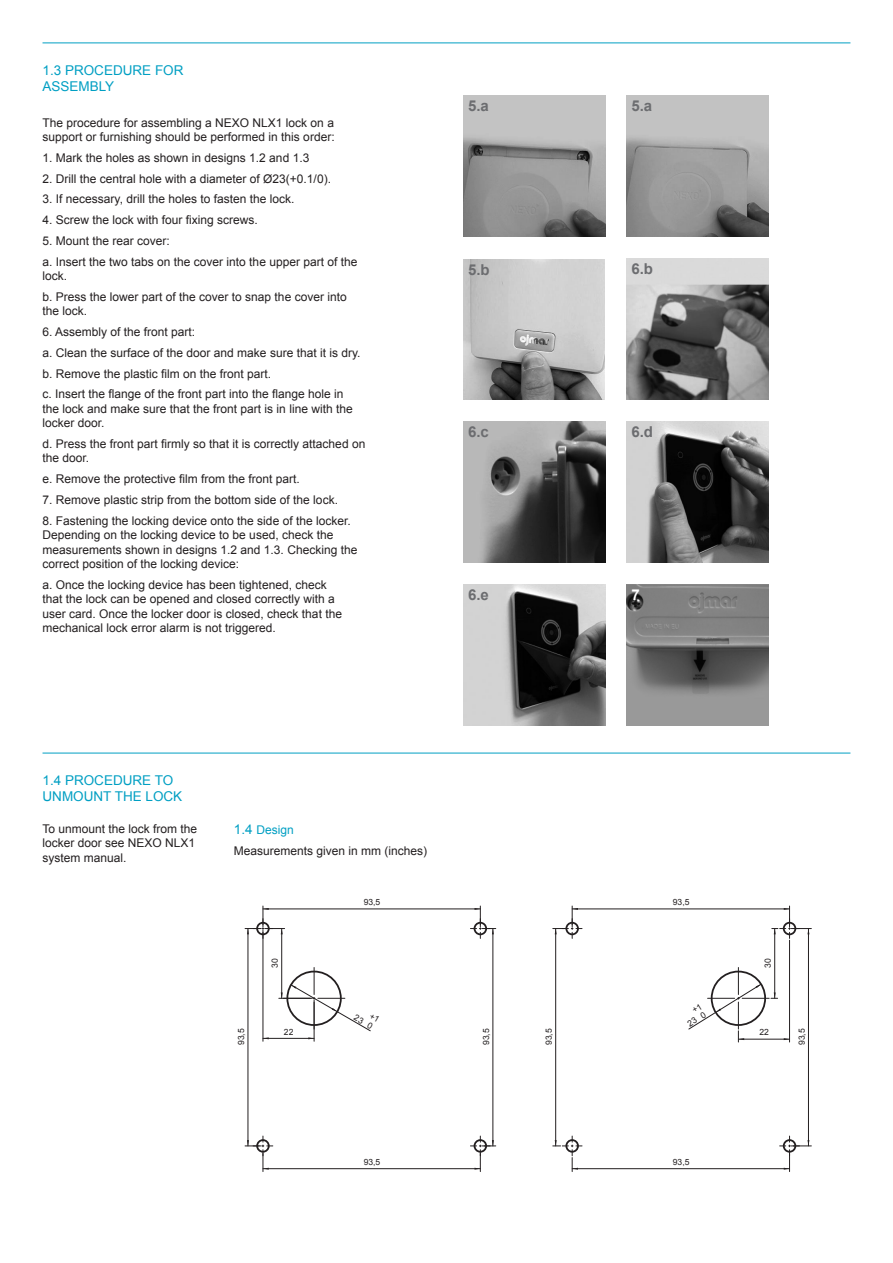
<style>
.page{position:relative;width:893px;height:1263px;background:#fff}
.page>*{position:absolute;margin:0;border:0;box-sizing:border-box;transform-origin:0 0}
.TEXTO_CORRIDO_DEFINI{font:700 15px "Arial";color:#6c6d70}
.TEXTO_CORRIDO_DEFINI-2{font:700 15px "Arial";color:#fff}
.TEXTO_CORRIDO_DEFINI-3{font:13.5px/16.2px "Arial";color:#009fc3}
.TEXTO_CORRIDO_DEFINI-4{font:12px/14.4px "Arial";color:#231f20}
.TEXTO_CORRIDO_DEFINI-5{font:12px "Arial";color:#009fc3}
.t1{font:8.55px "Arial";color:#231f20}
.s1{font-size:13.5px}
</style>
<div class="page">
<img style="left:463px;top:421px;width:142px;height:142px">
<img style="left:627px;top:258px;width:141px;height:142px">
<img style="left:627px;top:421px;width:141px;height:142px">
<img style="left:463px;top:584px;width:142px;height:142px">
<img style="left:627px;top:584px;width:141px;height:142px">
<img style="left:463px;top:259px;width:141px;height:141px">
<img style="left:463px;top:95px;width:142px;height:142px">
<img style="left:627px;top:95px;width:141px;height:142px">
<hr style="left:279px;top:998px;width:33px;height:1px;background:#231f20">
<hr style="left:281px;top:928px;width:1px;height:70px;background:#231f20">
<hr style="left:263px;top:908px;width:217px;height:1px;background:#231f20">
<hr style="left:493px;top:928px;width:1px;height:218px;background:#231f20">
<hr style="left:314px;top:1000px;width:1px;height:41px;background:#231f20">
<hr style="left:263px;top:930px;width:1px;height:111px;background:#231f20">
<hr style="left:263px;top:1038px;width:51px;height:1px;background:#231f20">
<svg style="left:470px;top:906px;width:26px;height:32px"></svg>
<hr style="left:572px;top:908px;width:217px;height:1px;background:#231f20">
<hr style="left:808px;top:928px;width:1px;height:218px;background:#231f20">
<hr style="left:789px;top:940px;width:1px;height:102px;background:#231f20">
<hr style="left:738px;top:1039px;width:51px;height:1px;background:#231f20">
<svg style="left:772px;top:906px;width:39px;height:32px"></svg>
<hr style="left:774px;top:928px;width:1px;height:70px;background:#231f20">
<svg style="left:245px;top:906px;width:40px;height:32px"></svg>
<hr style="left:248px;top:928px;width:1px;height:218px;background:#231f20">
<svg style="left:245px;top:1136px;width:28px;height:35px"></svg>
<svg style="left:470px;top:1136px;width:26px;height:35px"></svg>
<hr style="left:263px;top:1168px;width:217px;height:1px;background:#231f20">
<svg style="left:553px;top:906px;width:29px;height:32px"></svg>
<hr style="left:555px;top:928px;width:1px;height:218px;background:#231f20">
<svg style="left:553px;top:1136px;width:29px;height:35px"></svg>
<svg style="left:780px;top:1136px;width:31px;height:35px"></svg>
<hr style="left:572px;top:1168px;width:217px;height:1px;background:#231f20">
<hr style="left:43px;top:43px;width:807px;height:1px;background:#009fc3">
<hr style="left:43px;top:753px;width:807px;height:1px;background:#009fc3">
<svg style="left:281px;top:967px;width:90px;height:72px"></svg>
<svg style="left:688px;top:967px;width:90px;height:75px"></svg>
<p class="TEXTO_CORRIDO_DEFINI-3" style="left:43px;top:62px;width:143px">1.3 PROCEDURE FOR<br>ASSEMBLY</p>
<p class="TEXTO_CORRIDO_DEFINI-4" style="left:43px;top:115px;width:294px">The procedure for assembling a NEXO NLX1 lock on a support or furnishing should be performed in this order:</p>
<p class="TEXTO_CORRIDO_DEFINI-4" style="left:43px;top:150px;width:268px">1. Mark the holes as shown in designs 1.2 and 1.3</p>
<p class="TEXTO_CORRIDO_DEFINI-4" style="left:43px;top:171px;width:290px">2. Drill the central hole with a diameter of Ø23(+0.1/0).</p>
<p class="TEXTO_CORRIDO_DEFINI-4" style="left:43px;top:192px;width:253px">3. If necessary, drill the holes to fasten the lock.</p>
<p class="TEXTO_CORRIDO_DEFINI-4" style="left:43px;top:213px;width:217px">4. Screw the lock with four fixing screws.</p>
<p class="TEXTO_CORRIDO_DEFINI-4" style="left:43px;top:234px;width:129px">5. Mount the rear cover:</p>
<p class="TEXTO_CORRIDO_DEFINI-4" style="left:43px;top:254px;width:316px">a. Insert the two tabs on the cover into the upper part of the lock.</p>
<p class="TEXTO_CORRIDO_DEFINI-4" style="left:43px;top:290px;width:306px">b. Press the lower part of the cover to snap the cover into the lock.</p>
<p class="TEXTO_CORRIDO_DEFINI-4" style="left:43px;top:325px;width:154px">6. Assembly of the front part:</p>
<p class="TEXTO_CORRIDO_DEFINI-4" style="left:43px;top:345px;width:319px">a. Clean the surface of the door and make sure that it is dry.</p>
<p class="TEXTO_CORRIDO_DEFINI-4" style="left:43px;top:366px;width:230px">b. Remove the plastic film on the front part.</p>
<p class="TEXTO_CORRIDO_DEFINI-4" style="left:43px;top:387px;width:312px">c. Insert the flange of the front part into the flange hole in the lock and make sure that the front part is in line with the locker door.</p>
<p class="TEXTO_CORRIDO_DEFINI-4" style="left:43px;top:437px;width:324px">d. Press the front part firmly so that it is correctly attached on the door.</p>
<p class="TEXTO_CORRIDO_DEFINI-4" style="left:43px;top:472px;width:259px">e. Remove the protective film from the front part.</p>
<p class="TEXTO_CORRIDO_DEFINI-4" style="left:43px;top:493px;width:297px">7. Remove plastic strip from the bottom side of the lock.</p>
<p class="TEXTO_CORRIDO_DEFINI-4" style="left:43px;top:513px;width:316px">8. Fastening the locking device onto the side of the locker.<br>Depending on the locking device to be used, check the measurements shown in designs 1.2 and 1.3. Checking the correct position of the locking device:</p>
<p class="TEXTO_CORRIDO_DEFINI-4" style="left:43px;top:577px;width:301px">a. Once the locking device has been tightened, check that the lock can be opened and closed correctly with a user card. Once the locker door is closed, check that the mechanical lock error alarm is not triggered.</p>
<p class="TEXTO_CORRIDO_DEFINI" style="left:468px;top:96px;width:22px">5.a</p>
<p class="TEXTO_CORRIDO_DEFINI" style="left:632px;top:96px;width:22px">5.a</p>
<p class="TEXTO_CORRIDO_DEFINI" style="left:468px;top:259px;width:23px">5.b</p>
<p class="TEXTO_CORRIDO_DEFINI" style="left:468px;top:422px;width:22px">6.c</p>
<p class="TEXTO_CORRIDO_DEFINI" style="left:632px;top:259px;width:23px">6.b</p>
<p class="TEXTO_CORRIDO_DEFINI" style="left:632px;top:422px;width:23px">6.d</p>
<p class="TEXTO_CORRIDO_DEFINI" style="left:468px;top:585px;width:22px">6.e</p>
<p class="TEXTO_CORRIDO_DEFINI-2" style="left:632px;top:585px;width:10px">7</p>
<p class="TEXTO_CORRIDO_DEFINI-3" style="left:43px;top:772px;width:141px">1.4 PROCEDURE TO<br>UNMOUNT THE LOCK</p>
<p class="TEXTO_CORRIDO_DEFINI-4" style="left:43px;top:821px;width:156px">To unmount the lock from the locker door see NEXO NLX1 system manual.</p>
<p class="TEXTO_CORRIDO_DEFINI-5" style="left:234px;top:822px;width:61px"><span class="s1">1.4</span> Design</p>
<p class="TEXTO_CORRIDO_DEFINI-4" style="left:234px;top:843px;width:195px">Measurements given in mm (inches)</p>
<p class="t1" style="left:236px;top:1045px;width:18px;rotate:-90deg">93,5</p>
<p class="t1" style="left:269px;top:968px;width:11px;rotate:-90deg">30</p>
<p class="t1" style="left:284px;top:1026px;width:11px">22</p>
<p class="t1" style="left:364px;top:896px;width:18px">93,5</p>
<p class="t1" style="left:364px;top:1156px;width:18px">93,5</p>
<p class="t1" style="left:480px;top:1045px;width:18px;rotate:-90deg">93,5</p>
<p class="t1" style="left:543px;top:1045px;width:18px;rotate:-90deg">93,5</p>
<p class="t1" style="left:673px;top:896px;width:18px">93,5</p>
<p class="t1" style="left:673px;top:1156px;width:18px">93,5</p>
<p class="t1" style="left:762px;top:968px;width:11px;rotate:-90deg">30</p>
<p class="t1" style="left:759px;top:1027px;width:11px">22</p>
<p class="t1" style="left:796px;top:1045px;width:18px;rotate:-90deg">93,5</p>
</div>
